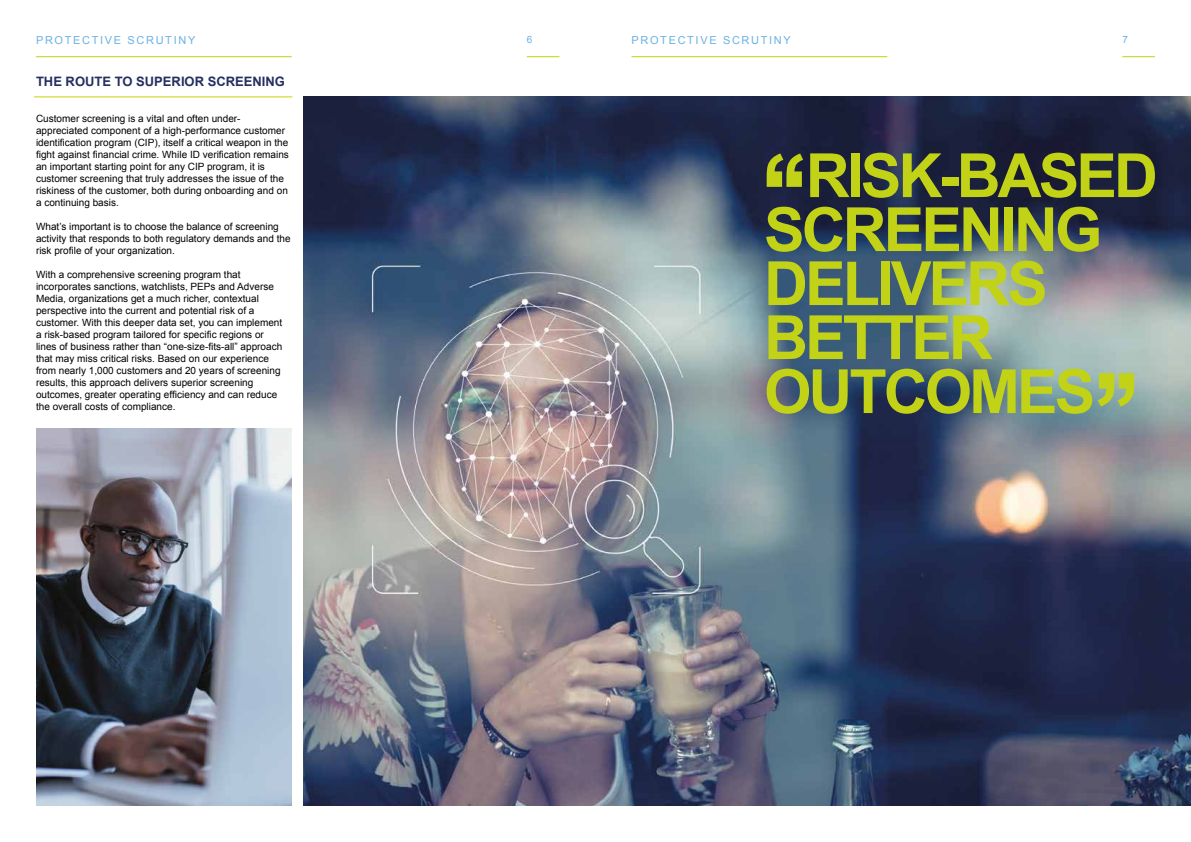
<style>
.page{position:relative;width:1191px;height:842px;background:#fff}
.page>*{position:absolute;margin:0;border:0;box-sizing:border-box;transform-origin:0 0}
.t1{font:700 112.4px "Arial";color:#c2d216}
.t2{font:700 61px/54px "Arial";letter-spacing:-.05em;color:#c2d216}
.t3{font:700 13px "Arial";color:#252f60}
.t4{font:11px "Arial";letter-spacing:.15em;color:#6bb2e3}
.t5{font:10px/12px "Arial";color:#000}
.t6{font:10px "Arial";color:#6bb2e3}
</style>
<div class="page">
<hr style="left:36px;top:56px;width:256px;height:1px;background:#c2d216">
<hr style="left:527px;top:56px;width:32px;height:1px;background:#c2d500">
<hr style="left:631px;top:56px;width:256px;height:1px;background:#c2d216">
<hr style="left:1122px;top:56px;width:33px;height:1px;background:#c2d216">
<hr style="left:34px;top:96px;width:258px;height:1px;background:#c2d500">
<img style="left:304px;top:96px;width:887px;height:710px">
<img style="left:36px;top:428px;width:256px;height:378px">
<p class="t4" style="left:36px;top:34px;width:161px">PROTECTIVE SCRUTINY</p>
<p class="t6" style="left:527px;top:34px;width:7px">6</p>
<p class="t4" style="left:631px;top:34px;width:161px">PROTECTIVE SCRUTINY</p>
<p class="t6" style="left:1122px;top:34px;width:7px">7</p>
<h3 class="t3" style="left:36px;top:74px;width:250px">THE ROUTE TO SUPERIOR SCREENING</h3>
<p class="t5" style="left:36px;top:113px;width:254px">Customer screening is a vital and often under&shy;appreciated component of a high-performance customer identification program (CIP), itself a critical weapon in the fight against financial crime. While ID verification remains an important starting point for any CIP program, it is customer screening that truly addresses the issue of the riskiness of the customer, both during onboarding and on a continuing basis.</p>
<p class="t5" style="left:36px;top:221px;width:256px">What’s important is to choose the balance of screening activity that responds to both regulatory demands and the risk profile of your organization.</p>
<p class="t5" style="left:36px;top:269px;width:248px">With a comprehensive screening program that incorporates sanctions, watchlists, PEPs and Adverse Media, organizations get a much richer, contextual perspective into the current and potential risk of a customer. With this deeper data set, you can implement a risk-based program tailored for specific regions or lines of business rather than “one-size-fits-all” approach that may miss critical risks. Based on our experience from nearly 1,000 customers and 20 years of screening results, this approach delivers superior screening outcomes, greater operating efficiency and can reduce the overall costs of compliance.</p>
<h2 class="t2" style="left:764px;top:149px;width:395px;text-indent:42px">RISK-BASED<br>SCREENING<br>DELIVERS<br>BETTER<br>OUTCOMES</h2>
<h1 class="t1" style="left:758px;top:133px;width:53px">‘‘</h1>
<h1 class="t1" style="left:1142px;top:427px;width:53px;rotate:-180deg">‘‘</h1>
</div>
